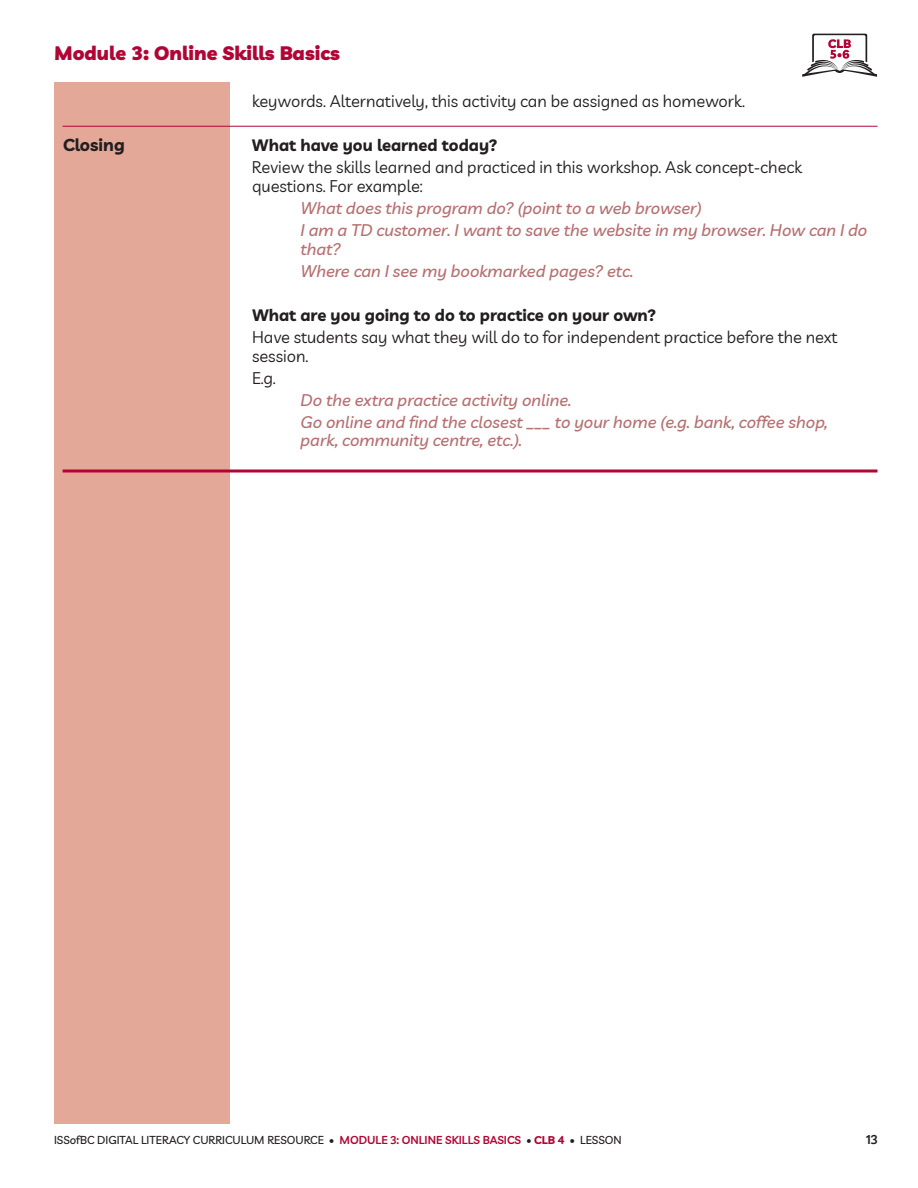
<style>
.page{position:relative;width:918px;height:1188px;background:#fff}
.page>*{position:absolute;margin:0;border:0;box-sizing:border-box;transform-origin:0 0}
.t1{font:900 19.5px "Livvic";color:#b10535}
.t2{font:700 17.25px "Livvic";color:#231f20}
.t3{font:italic 500 16.5px/22px "Livvic";color:#b67071}
.t4{font:16.5px/18.8px "Livvic";color:#231f20}
.t5{font:700 16.5px "Livvic";color:#231f20}
.t6{font:600 12.75px "Livvic";color:#231f20}
.t7{font:500 11.25px "Livvic";color:#231f20}
.s1{font-weight:600;color:#b10535}
.s2{font-weight:700;color:#b10535}
</style>
<div class="page">
<div style="left:54px;top:82px;width:176px;height:1041px;background:#e3a897"></div>
<svg style="left:802px;top:34px;width:76px;height:43px"></svg>
<hr style="left:63px;top:126px;width:815px;height:1px;background:#b10535">
<hr style="left:63px;top:470px;width:815px;height:2px;background:#b10535">
<p class="t1" style="left:54px;top:41px;width:287px">Module 3: Online Skills Basics</p>
<p class="t2" style="left:63px;top:134px;width:63px">Closing</p>
<p class="t4" style="left:252px;top:92px;width:495px">keywords. Alternatively, this activity can be assigned as homework.</p>
<p class="t5" style="left:252px;top:135px;width:247px">What have you learned today?</p>
<p class="t4" style="left:252px;top:158px;width:552px">Review the skills learned and practiced in this workshop. Ask concept-check questions. For example:</p>
<p class="t3" style="left:301px;top:197px;width:568px">What does this program do? (point to a web browser)<br>I am a TD customer. I want to save the website in my browser. How can I do</p>
<p class="t3" style="left:301px;top:238px;width:335px">that?<br>Where can I see my bookmarked pages? etc.</p>
<p class="t5" style="left:252px;top:304px;width:406px">What are you going to do to practice on your own?</p>
<p class="t4" style="left:252px;top:327px;width:587px">Have students say what they will do to for independent practice before the next session.</p>
<p class="t4" style="left:252px;top:368px;width:25px">E.g.</p>
<p class="t3" style="left:301px;top:388px;width:529px">Do the extra practice activity online.<br>Go online and find the closest ___ to your home (e.g. bank, coffee shop,</p>
<p class="t3" style="left:301px;top:429px;width:223px">park, community centre, etc.).</p>
<p class="t7" style="left:54px;top:1133px;width:569px">ISSOFBC DIGITAL LITERACY CURRICULUM RESOURCE • <span class="s1">MODULE 3: ONLINE SKILLS BASICS</span> • <span class="s2">CLB 4</span> • LESSON</p>
<p class="t6" style="left:866px;top:1131px;width:13px">,3</p>
</div>
